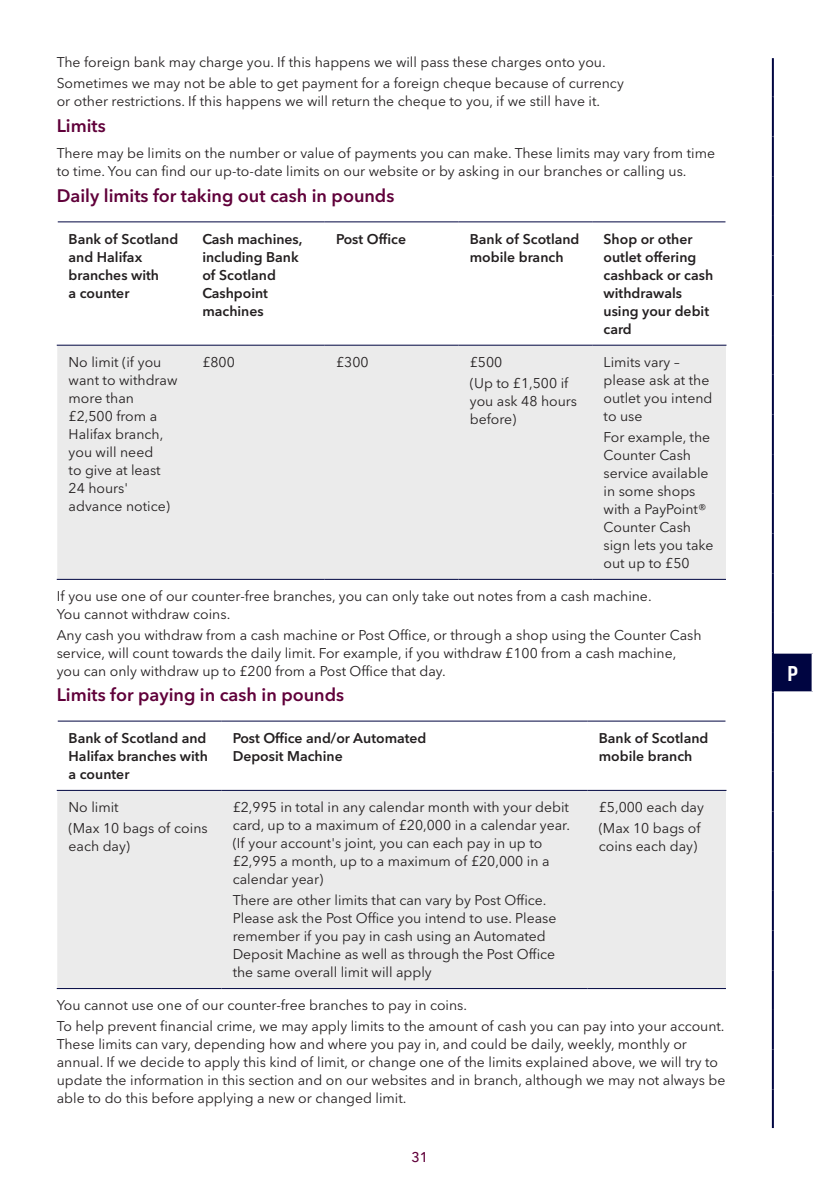
<style>
.page{position:relative;width:840px;height:1191px;background:#fff}
.page>*{position:absolute;margin:0;border:0;box-sizing:border-box;transform-origin:0 0}
.t1{font:700 22px "Bo S Pill Gothic";color:#fff}
.NEW_TC_Sub_Header_3{font:600 18px "Avenir Next LT Pro";color:#60003a}
.NEW_TC_Body_Copy{font:14px/18px "Avenir Next LT Pro";color:#231f20}
.NEW_TC_Body_Copy-2{font:600 14px/18px "Avenir Next LT Pro";color:#231f20}
.t2{font:500 14px "Avenir Next LT Pro";color:#60003a}
</style>
<div class="page">
<svg style="left:57px;top:222px;width:668px;height:123px"></svg>
<div style="left:57px;top:346px;width:668px;height:233px;background:#ebebeb"></div>
<hr style="left:191px;top:221px;width:133px;height:1px;background:#000541">
<hr style="left:324px;top:221px;width:134px;height:1px;background:#000541">
<hr style="left:458px;top:221px;width:134px;height:1px;background:#000541">
<hr style="left:592px;top:221px;width:133px;height:1px;background:#000541">
<hr style="left:191px;top:345px;width:133px;height:1px;background:#000541">
<hr style="left:324px;top:345px;width:134px;height:1px;background:#000541">
<hr style="left:458px;top:345px;width:134px;height:1px;background:#000541">
<hr style="left:592px;top:345px;width:134px;height:1px;background:#000541">
<hr style="left:191px;top:579px;width:133px;height:1px;background:#000541">
<hr style="left:324px;top:579px;width:134px;height:1px;background:#000541">
<hr style="left:458px;top:579px;width:134px;height:1px;background:#000541">
<hr style="left:592px;top:579px;width:133px;height:1px;background:#000541">
<hr style="left:58px;top:221px;width:133px;height:1px;background:#000541">
<hr style="left:57px;top:345px;width:134px;height:1px;background:#000541">
<hr style="left:57px;top:579px;width:134px;height:1px;background:#000541">
<svg style="left:57px;top:721px;width:668px;height:69px"></svg>
<div style="left:57px;top:791px;width:668px;height:197px;background:#ebebeb"></div>
<hr style="left:221px;top:720px;width:366px;height:1px;background:#000541">
<hr style="left:587px;top:720px;width:138px;height:1px;background:#000541">
<hr style="left:221px;top:790px;width:366px;height:1px;background:#000541">
<hr style="left:587px;top:790px;width:139px;height:1px;background:#000541">
<hr style="left:221px;top:988px;width:366px;height:1px;background:#000541">
<hr style="left:587px;top:988px;width:138px;height:1px;background:#000541">
<hr style="left:58px;top:720px;width:163px;height:1px;background:#000541">
<hr style="left:57px;top:790px;width:164px;height:1px;background:#000541">
<hr style="left:57px;top:988px;width:164px;height:1px;background:#000541">
<svg style="left:773px;top:58px;width:1px;height:1070px"></svg>
<div style="left:772px;top:652px;width:40px;height:40px;background:#000541"></div>
<hr style="left:773px;top:175px;width:40px;height:2px;background:#fff">
<hr style="left:773px;top:215px;width:40px;height:2px;background:#fff">
<hr style="left:773px;top:255px;width:40px;height:2px;background:#fff">
<hr style="left:773px;top:294px;width:40px;height:2px;background:#fff">
<hr style="left:773px;top:334px;width:40px;height:2px;background:#fff">
<hr style="left:773px;top:374px;width:40px;height:2px;background:#fff">
<hr style="left:773px;top:413px;width:40px;height:2px;background:#fff">
<hr style="left:773px;top:453px;width:40px;height:2px;background:#fff">
<hr style="left:773px;top:493px;width:40px;height:2px;background:#fff">
<hr style="left:773px;top:532px;width:40px;height:2px;background:#fff">
<hr style="left:773px;top:572px;width:40px;height:2px;background:#fff">
<hr style="left:773px;top:612px;width:40px;height:2px;background:#fff">
<hr style="left:773px;top:651px;width:40px;height:2px;background:#fff">
<hr style="left:773px;top:691px;width:40px;height:2px;background:#fff">
<hr style="left:773px;top:731px;width:40px;height:2px;background:#fff">
<hr style="left:773px;top:770px;width:40px;height:2px;background:#fff">
<hr style="left:773px;top:810px;width:40px;height:2px;background:#fff">
<hr style="left:773px;top:850px;width:40px;height:2px;background:#fff">
<hr style="left:773px;top:890px;width:40px;height:2px;background:#fff">
<hr style="left:811px;top:653px;width:2px;height:38px;background:#fff">
<hr style="left:773px;top:929px;width:40px;height:2px;background:#fff">
<hr style="left:773px;top:969px;width:40px;height:2px;background:#fff">
<hr style="left:773px;top:1009px;width:40px;height:2px;background:#fff">
<hr style="left:773px;top:1048px;width:40px;height:2px;background:#fff">
<hr style="left:773px;top:1088px;width:40px;height:2px;background:#fff">
<hr style="left:771px;top:58px;width:2px;height:39px;background:#000541">
<hr style="left:771px;top:97px;width:2px;height:39px;background:#000541">
<hr style="left:771px;top:136px;width:2px;height:40px;background:#000541">
<hr style="left:771px;top:176px;width:2px;height:40px;background:#000541">
<hr style="left:773px;top:96px;width:40px;height:2px;background:#fff">
<hr style="left:773px;top:135px;width:40px;height:2px;background:#fff">
<hr style="left:771px;top:216px;width:2px;height:40px;background:#000541">
<hr style="left:771px;top:256px;width:2px;height:39px;background:#000541">
<hr style="left:771px;top:295px;width:2px;height:40px;background:#000541">
<hr style="left:771px;top:335px;width:2px;height:40px;background:#000541">
<hr style="left:771px;top:375px;width:2px;height:39px;background:#000541">
<hr style="left:771px;top:414px;width:2px;height:40px;background:#000541">
<hr style="left:771px;top:454px;width:2px;height:40px;background:#000541">
<hr style="left:771px;top:494px;width:2px;height:39px;background:#000541">
<hr style="left:771px;top:533px;width:2px;height:40px;background:#000541">
<hr style="left:771px;top:573px;width:2px;height:40px;background:#000541">
<hr style="left:771px;top:613px;width:2px;height:39px;background:#000541">
<hr style="left:771px;top:652px;width:2px;height:40px;background:#000541">
<hr style="left:771px;top:692px;width:2px;height:40px;background:#000541">
<hr style="left:771px;top:732px;width:2px;height:39px;background:#000541">
<hr style="left:771px;top:771px;width:2px;height:40px;background:#000541">
<hr style="left:771px;top:811px;width:2px;height:40px;background:#000541">
<hr style="left:771px;top:851px;width:2px;height:40px;background:#000541">
<hr style="left:771px;top:891px;width:2px;height:39px;background:#000541">
<hr style="left:771px;top:930px;width:2px;height:40px;background:#000541">
<hr style="left:771px;top:970px;width:2px;height:40px;background:#000541">
<hr style="left:771px;top:1010px;width:2px;height:39px;background:#000541">
<hr style="left:771px;top:1049px;width:2px;height:40px;background:#000541">
<hr style="left:771px;top:1089px;width:2px;height:39px;background:#000541">
<p class="NEW_TC_Body_Copy" style="left:57px;top:53px;width:550px">The foreign bank may charge you. If this happens we will pass these charges onto you.</p>
<p class="NEW_TC_Body_Copy" style="left:57px;top:74px;width:568px">Sometimes we may not be able to get payment for a foreign cheque because of currency or other restrictions. If this happens we will return the cheque to you, if we still have it.</p>
<p class="NEW_TC_Sub_Header_3" style="left:57px;top:115px;width:50px">Limits</p>
<p class="NEW_TC_Body_Copy" style="left:57px;top:144px;width:659px">There may be limits on the number or value of payments you can make. These limits may vary from time to time. You can find our up-to-date limits on our website or by asking in our branches or calling us.</p>
<p class="NEW_TC_Sub_Header_3" style="left:57px;top:185px;width:339px">Daily limits for taking out cash in pounds</p>
<p class="NEW_TC_Body_Copy-2" style="left:69px;top:230px;width:111px">Bank of Scotland and Halifax branches with<br>a counter</p>
<p class="NEW_TC_Body_Copy-2" style="left:202px;top:230px;width:102px">Cash machines, including Bank of Scotland<br>Cashpoint machines</p>
<p class="NEW_TC_Body_Copy-2" style="left:336px;top:230px;width:71px">Post Office</p>
<p class="NEW_TC_Body_Copy-2" style="left:469px;top:230px;width:111px">Bank of Scotland mobile branch</p>
<p class="NEW_TC_Body_Copy-2" style="left:603px;top:230px;width:111px">Shop or other outlet offering cashback or cash withdrawals using your debit card</p>
<p class="NEW_TC_Body_Copy" style="left:69px;top:353px;width:110px">No limit (if you want to withdraw more than £2,500 from a<br>Halifax branch, you will need<br>to give at least<br>24 hours' advance notice)</p>
<p class="NEW_TC_Body_Copy" style="left:202px;top:353px;width:34px">£800</p>
<p class="NEW_TC_Body_Copy" style="left:336px;top:353px;width:34px">£300</p>
<p class="NEW_TC_Body_Copy" style="left:469px;top:353px;width:34px">£500</p>
<p class="NEW_TC_Body_Copy" style="left:603px;top:353px;width:110px">Limits vary – please ask at the outlet you intend to use</p>
<p class="NEW_TC_Body_Copy" style="left:603px;top:428px;width:111px">For example, the<br>Counter Cash service available in some shops with a PayPoint®<br>Counter Cash sign lets you take out up to £50</p>
<p class="NEW_TC_Body_Copy" style="left:57px;top:587px;width:596px">If you use one of our counter-free branches, you can only take out notes from a cash machine.<br>You cannot withdraw coins.</p>
<p class="NEW_TC_Body_Copy" style="left:57px;top:625px;width:646px">Any cash you withdraw from a cash machine or Post Office, or through a shop using the Counter Cash service, will count towards the daily limit. For example, if you withdraw £100 from a cash machine, you can only withdraw up to £200 from a Post Office that day.</p>
<p class="NEW_TC_Sub_Header_3" style="left:57px;top:684px;width:289px">Limits for paying in cash in pounds</p>
<p class="NEW_TC_Body_Copy-2" style="left:69px;top:729px;width:141px;text-align:justify">Bank of Scotland and Halifax branches with a counter</p>
<p class="NEW_TC_Body_Copy-2" style="left:232px;top:729px;width:195px">Post Office and/or Automated<br>Deposit Machine</p>
<p class="NEW_TC_Body_Copy-2" style="left:598px;top:729px;width:111px">Bank of Scotland mobile branch</p>
<p class="NEW_TC_Body_Copy" style="left:69px;top:798px;width:52px">No limit</p>
<p class="NEW_TC_Body_Copy" style="left:69px;top:819px;width:140px">(Max 10 bags of coins each day)</p>
<p class="NEW_TC_Body_Copy" style="left:469px;top:374px;width:109px">(Up to £1,500 if you ask 48 hours before)</p>
<p class="NEW_TC_Body_Copy" style="left:232px;top:798px;width:339px">£2,995 in total in any calendar month with your debit card, up to a maximum of £20,000 in a calendar year. (If your account's joint, you can each pay in up to £2,995 a month, up to a maximum of £20,000 in a calendar year)</p>
<p class="NEW_TC_Body_Copy" style="left:232px;top:891px;width:325px">There are other limits that can vary by Post Office.<br>Please ask the Post Office you intend to use. Please remember if you pay in cash using an Automated Deposit Machine as well as through the Post Office the same overall limit will apply</p>
<p class="NEW_TC_Body_Copy" style="left:598px;top:798px;width:107px">£5,000 each day</p>
<p class="NEW_TC_Body_Copy" style="left:598px;top:819px;width:103px">(Max 10 bags of coins each day)</p>
<p class="NEW_TC_Body_Copy" style="left:57px;top:996px;width:411px">You cannot use one of our counter-free branches to pay in coins.</p>
<p class="NEW_TC_Body_Copy" style="left:57px;top:1016px;width:669px">To help prevent financial crime, we may apply limits to the amount of cash you can pay into your account.<br>These limits can vary, depending how and where you pay in, and could be daily, weekly, monthly or annual. If we decide to apply this kind of limit, or change one of the limits explained above, we will try to update the information in this section and on our websites and in branch, although we may not always be able to do this before applying a new or changed limit.</p>
<p class="t2" style="left:411px;top:1148px;width:18px">31</p>
<p class="t1" style="left:786px;top:660px;width:13px">P</p>
</div>
